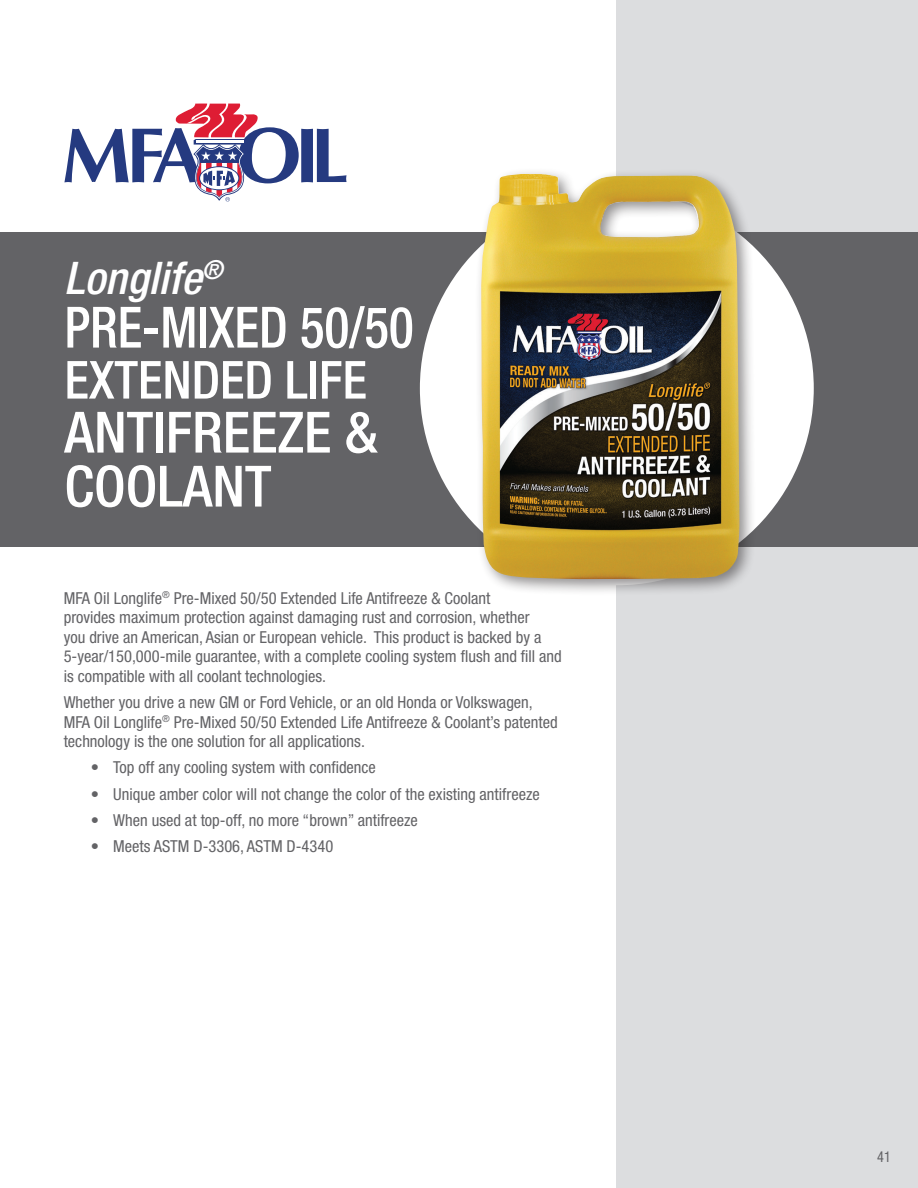
<style>
.page{position:relative;width:918px;height:1188px;background:#fff}
.page>*{position:absolute;margin:0;border:0;box-sizing:border-box;transform-origin:0 0}
.t1{font:500 condensed 57px/54px "Helvetica Neue";color:#fff}
.t2{font:500 condensed 57px "Helvetica Neue";color:#fff;scale:.9 1}
.t3{font:500 condensed 52.5px "Helvetica Neue";color:#fff}
.t4{font:italic 500 condensed 45px "Helvetica Neue";color:#fff}
.t5{font:condensed 16.5px/19.5px "Helvetica Neue";color:#636366}
.t6{font:condensed 15px "Helvetica Neue";color:#636366;scale:.95 1}
</style>
<div class="page">
<div style="left:616px;top:0;width:302px;height:1188px;background:#dcdddf"></div>
<div style="left:0;top:232px;width:918px;height:315px;background:#636366"></div>
<div style="left:420px;top:191px;width:394px;height:394px;background:#fff;border-radius:50%"></div>
<svg style="left:64px;top:104px;width:283px;height:98px"></svg>
<div style="left:475px;top:167px;width:282px;height:430px;background:#231f20;opacity:.5"></div>
<img style="left:481px;top:174px;width:258px;height:405px">
<h3 class="t4" style="left:64px;top:251px;width:160px">Longlife<sup>®</sup></h3>
<h1 class="t2" style="left:64px;top:293px;width:389px">PRE-MIXED 50/50</h1>
<h2 class="t3" style="left:64px;top:349px;width:304px">EXTENDED LIFE</h2>
<h1 class="t1" style="left:64px;top:405px;width:315px">ANTIFREEZE &amp;<br>COOLANT</h1>
<p class="t5" style="left:64px;top:588px;width:500px">MFA Oil Longlife<sup>®</sup> Pre-Mixed 50/50 Extended Life Antifreeze &amp; Coolant<br>provides maximum protection against damaging rust and corrosion, whether<br>you drive an American, Asian or European vehicle. This product is backed by a 5-year/150,000-mile guarantee, with a complete cooling system flush and fill and is compatible with all coolant technologies.</p>
<p class="t5" style="left:64px;top:692px;width:495px">Whether you drive a new GM or Ford Vehicle, or an old Honda or Volkswagen,<br>MFA Oil Longlife<sup>®</sup> Pre-Mixed 50/50 Extended Life Antifreeze &amp; Coolant’s patented technology is the one solution for all applications.</p>
<p class="t5" style="left:91px;top:758px;width:287px">• Top off any cooling system with confidence</p>
<p class="t5" style="left:91px;top:784px;width:451px">• Unique amber color will not change the color of the existing antifreeze</p>
<p class="t5" style="left:91px;top:810px;width:329px">• When used at top-off, no more “brown” antifreeze</p>
<p class="t5" style="left:91px;top:836px;width:244px">• Meets ASTM D-3306, ASTM D-4340</p>
<p class="t6" style="left:877px;top:1148px;width:16px">41</p>
</div>
